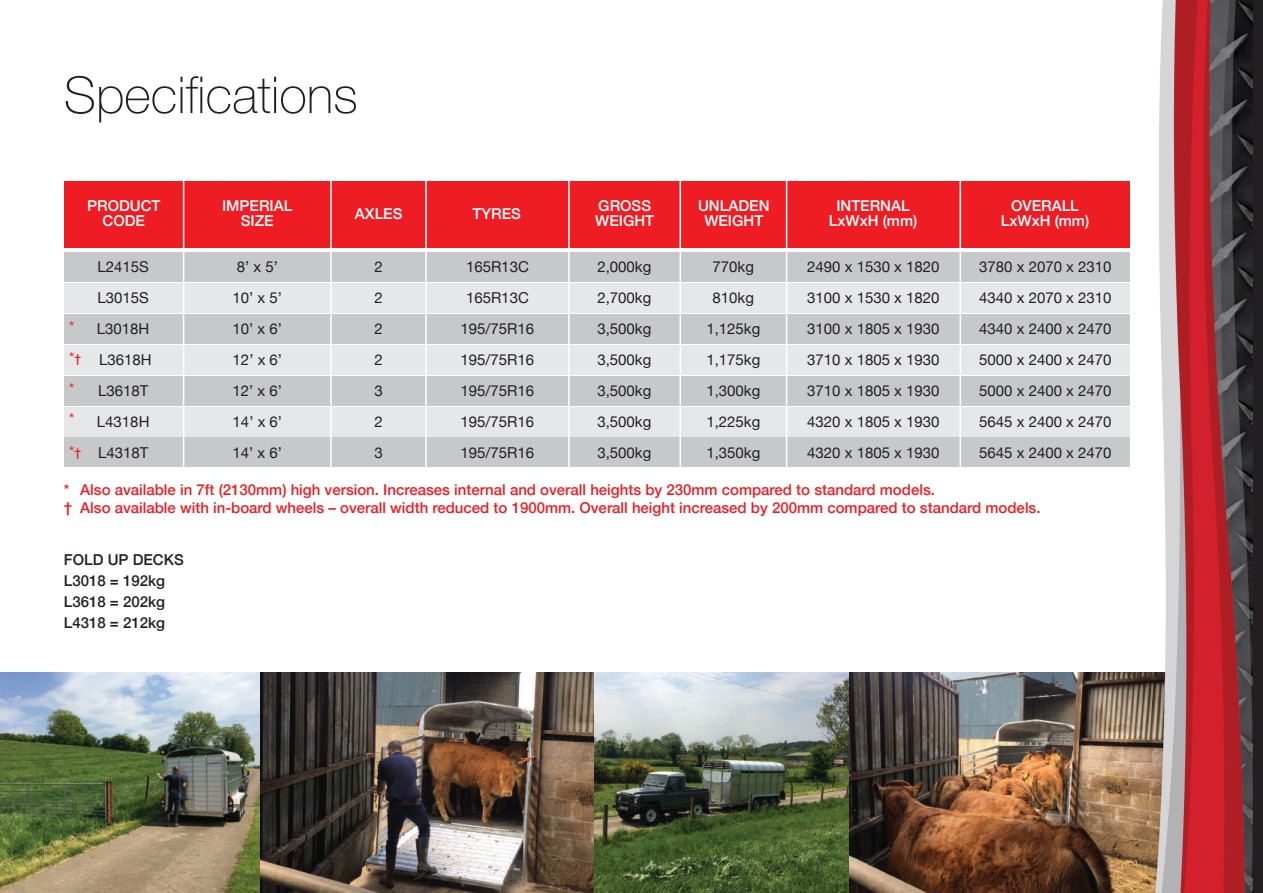
<style>
.page{position:relative;width:1263px;height:893px;background:#fff}
.page>*{position:absolute;margin:0;border:0;box-sizing:border-box;transform-origin:0 0}
.t1{font:100 51px "Helvetica Neue";color:#231f20}
.t2{font:15px "Helvetica Neue";color:#231f20}
.t3{font:500 15px/18px "Helvetica Neue";color:#ee1d23}
.t4{font:500 15px/15px "Helvetica Neue";color:#fff;text-align:center}
.t5{font:500 15px/21px "Helvetica Neue";color:#231f20}
.t6{font:15px/30.6px "Helvetica Neue";color:#ee1d23}
.s1{font-weight:500;font-size:12px}
</style>
<div class="page">
<img style="left:0;top:672px;width:260px;height:221px">
<img style="left:594px;top:672px;width:255px;height:221px">
<img style="left:260px;top:672px;width:334px;height:221px">
<img style="left:849px;top:672px;width:303px;height:221px">
<div style="left:64px;top:182px;width:1065px;height:66px;background:#ee1d23"></div>
<div style="left:64px;top:283px;width:1065px;height:29px;background:#e6e7e9"></div>
<div style="left:64px;top:252px;width:1065px;height:30px;background:#c7c8ca"></div>
<div style="left:64px;top:345px;width:1065px;height:29px;background:#e6e7e9"></div>
<div style="left:64px;top:314px;width:1065px;height:29px;background:#c7c8ca"></div>
<div style="left:64px;top:407px;width:1065px;height:29px;background:#e6e7e9"></div>
<div style="left:64px;top:376px;width:1065px;height:29px;background:#c7c8ca"></div>
<div style="left:64px;top:438px;width:1065px;height:29px;background:#c7c8ca"></div>
<hr style="left:183px;top:180px;width:1px;height:289px;background:#fff">
<hr style="left:330px;top:180px;width:2px;height:289px;background:#fff">
<hr style="left:425px;top:180px;width:2px;height:289px;background:#fff">
<hr style="left:568px;top:180px;width:2px;height:289px;background:#fff">
<hr style="left:679px;top:180px;width:2px;height:289px;background:#fff">
<hr style="left:786px;top:180px;width:1px;height:289px;background:#fff">
<hr style="left:959px;top:180px;width:2px;height:289px;background:#fff">
<img style="left:1152px;top:0;width:101px;height:893px">
<div style="left:1253px;top:0;width:10px;height:893px;background:#231f20"></div>
<h1 class="t1" style="left:64px;top:56px;width:295px">Specifications</h1>
<p class="t4" style="left:87px;top:197px;width:75px">PRODUCT<br>CODE</p>
<p class="t4" style="left:698px;top:197px;width:73px">UNLADEN<br>WEIGHT</p>
<p class="t4" style="left:829px;top:197px;width:90px">INTERNAL<br>LxWxH (mm)</p>
<p class="t4" style="left:1001px;top:197px;width:90px">OVERALL<br>LxWxH (mm)</p>
<p class="t2" style="left:97px;top:256px;width:53px">L2415S</p>
<p class="t2" style="left:237px;top:256px;width:43px">8’ x 5’</p>
<p class="t2" style="left:374px;top:256px;width:10px">2</p>
<p class="t2" style="left:466px;top:256px;width:64px">165R13C</p>
<p class="t2" style="left:597px;top:256px;width:55px">2,000kg</p>
<p class="t2" style="left:713px;top:256px;width:43px">770kg</p>
<p class="t2" style="left:807px;top:256px;width:134px">2490 x 1530 x 1820</p>
<p class="t2" style="left:979px;top:256px;width:134px">3780 x 2070 x 2310</p>
<p class="t2" style="left:97px;top:287px;width:53px">L3015S</p>
<p class="t2" style="left:233px;top:287px;width:51px">10’ x 5’</p>
<p class="t2" style="left:374px;top:287px;width:10px">2</p>
<p class="t2" style="left:466px;top:287px;width:64px">165R13C</p>
<p class="t2" style="left:597px;top:287px;width:55px">2,700kg</p>
<p class="t2" style="left:713px;top:287px;width:43px">810kg</p>
<p class="t2" style="left:807px;top:287px;width:134px">3100 x 1530 x 1820</p>
<p class="t2" style="left:979px;top:287px;width:134px">4340 x 2070 x 2310</p>
<p class="t2" style="left:97px;top:318px;width:54px">L3018H</p>
<p class="t2" style="left:233px;top:318px;width:51px">10’ x 6’</p>
<p class="t2" style="left:374px;top:318px;width:10px">2</p>
<p class="t2" style="left:461px;top:318px;width:75px">195/75R16</p>
<p class="t2" style="left:597px;top:318px;width:55px">3,500kg</p>
<p class="t2" style="left:706px;top:318px;width:55px">1,125kg</p>
<p class="t2" style="left:807px;top:318px;width:134px">3100 x 1805 x 1930</p>
<p class="t2" style="left:979px;top:318px;width:134px">4340 x 2400 x 2470</p>
<p class="t2" style="left:99px;top:349px;width:54px">L3618H</p>
<p class="t2" style="left:233px;top:349px;width:51px">12’ x 6’</p>
<p class="t2" style="left:374px;top:349px;width:10px">2</p>
<p class="t2" style="left:461px;top:349px;width:75px">195/75R16</p>
<p class="t2" style="left:597px;top:349px;width:55px">3,500kg</p>
<p class="t2" style="left:706px;top:349px;width:55px">1,175kg</p>
<p class="t2" style="left:807px;top:349px;width:134px">3710 x 1805 x 1930</p>
<p class="t2" style="left:979px;top:349px;width:134px">5000 x 2400 x 2470</p>
<p class="t2" style="left:98px;top:379px;width:52px">L3618T</p>
<p class="t2" style="left:233px;top:379px;width:51px">12’ x 6’</p>
<p class="t2" style="left:374px;top:379px;width:10px">3</p>
<p class="t2" style="left:461px;top:379px;width:75px">195/75R16</p>
<p class="t2" style="left:597px;top:379px;width:55px">3,500kg</p>
<p class="t2" style="left:706px;top:379px;width:55px">1,300kg</p>
<p class="t2" style="left:807px;top:379px;width:134px">3710 x 1805 x 1930</p>
<p class="t2" style="left:979px;top:379px;width:134px">5000 x 2400 x 2470</p>
<p class="t2" style="left:97px;top:410px;width:54px">L4318H</p>
<p class="t2" style="left:233px;top:410px;width:51px">14’ x 6’</p>
<p class="t2" style="left:374px;top:410px;width:10px">2</p>
<p class="t2" style="left:461px;top:410px;width:75px">195/75R16</p>
<p class="t2" style="left:597px;top:410px;width:55px">3,500kg</p>
<p class="t2" style="left:706px;top:410px;width:55px">1,225kg</p>
<p class="t2" style="left:807px;top:410px;width:134px">4320 x 1805 x 1930</p>
<p class="t2" style="left:979px;top:410px;width:134px">5645 x 2400 x 2470</p>
<p class="t2" style="left:98px;top:441px;width:52px">L4318T</p>
<p class="t2" style="left:233px;top:441px;width:51px">14’ x 6’</p>
<p class="t2" style="left:374px;top:441px;width:10px">3</p>
<p class="t2" style="left:461px;top:441px;width:75px">195/75R16</p>
<p class="t2" style="left:597px;top:441px;width:55px">3,500kg</p>
<p class="t2" style="left:706px;top:441px;width:55px">1,350kg</p>
<p class="t2" style="left:807px;top:441px;width:134px">4320 x 1805 x 1930</p>
<p class="t2" style="left:979px;top:441px;width:134px">5645 x 2400 x 2470</p>
<p class="t3" style="left:64px;top:480px;width:978px">* Also available in 7ft (2130mm) high version. Increases internal and overall heights by 230mm compared to standard models.<br>† Also available with in-board wheels – overall width reduced to 1900mm. Overall height increased by 200mm compared to standard models.</p>
<p class="t5" style="left:64px;top:548px;width:122px">FOLD UP DECKS<br>L3018 = 192kg<br>L3618 = 202kg<br>L4318 = 212kg</p>
<p class="t4" style="left:222px;top:197px;width:72px">IMPERIAL<br>SIZE</p>
<p class="t4" style="left:595px;top:197px;width:60px;text-align:left">GROSS<br>WEIGHT</p>
<p class="t4" style="left:355px;top:205px;width:49px">AXLES</p>
<p class="t4" style="left:472px;top:205px;width:50px">TYRES</p>
<p class="t6" style="left:69px;top:313px;width:13px">* *<span class="s1">† </span>* *</p>
<p class="t6" style="left:69px;top:437px;width:13px">*<span class="s1">†</span></p>
</div>
